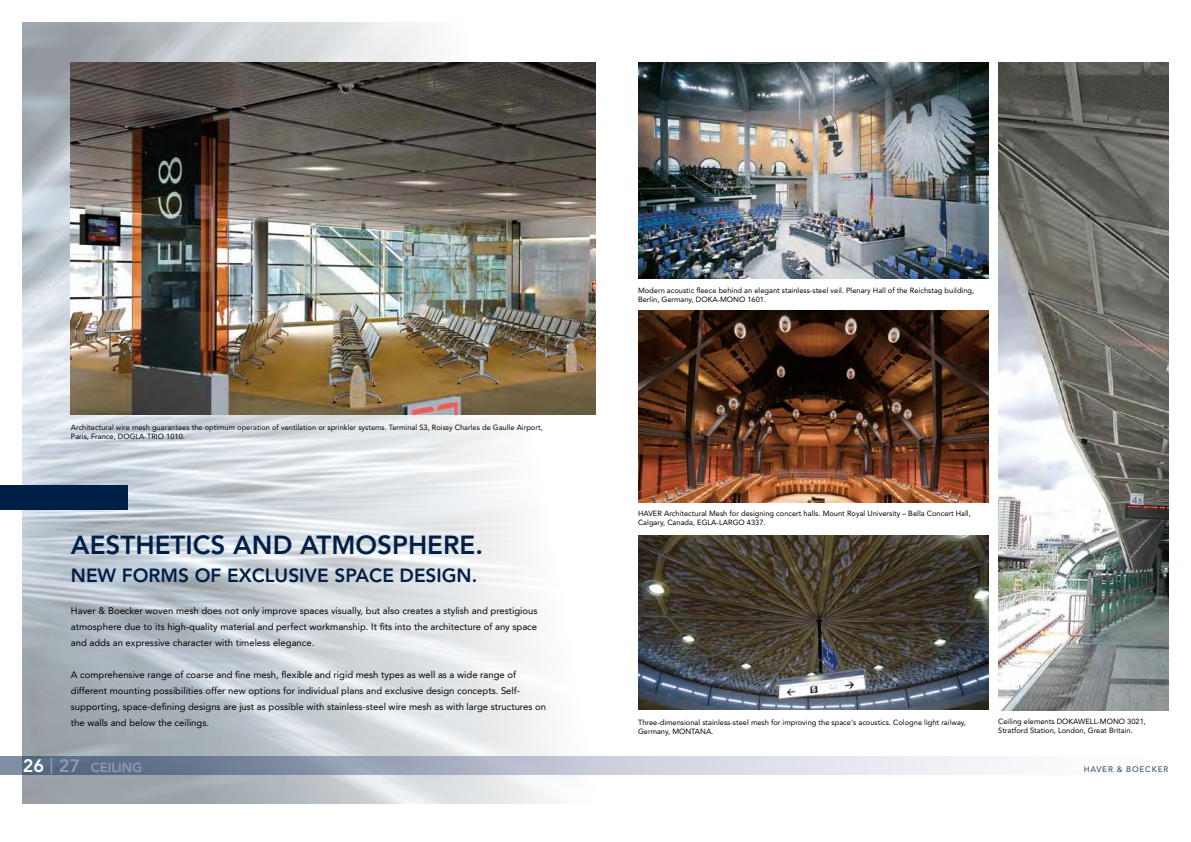
<style>
.page{position:relative;width:1191px;height:842px;background:#fff}
.page>*{position:absolute;margin:0;border:0;box-sizing:border-box;transform-origin:0 0}
.t1{font:800 26px "Avenir LT Std";color:#001f47}
.t2{font:800 19px "Avenir LT Std";color:#001f47}
.t3{font:800 13px "Avenir LT Std";color:#9199b7}
.t4{font:9.5px/16px "Avenir LT Std";color:#000;text-align:justify}
.t5{font:500 8px "Avenir LT Std";letter-spacing:.1em;color:#3a4e76}
.t6{font:7.5px/9px "Avenir LT Std";color:#000}
.s1{font-size:18px;color:#fff}
.s2{font-size:18px}
</style>
<div class="page">
<img style="left:23px;top:23px;width:572px;height:781px">
<svg style="left:0;top:757px;width:992px;height:17px;background:#abb3c3"></svg>
<svg style="left:51px;top:757px;width:1px;height:17px"></svg>
<img style="left:71px;top:62px;width:524px;height:352px">
<img style="left:638px;top:62px;width:350px;height:216px">
<img style="left:638px;top:535px;width:350px;height:175px">
<img style="left:638px;top:310px;width:350px;height:192px">
<div style="left:0;top:485px;width:128px;height:25px;background:#001f47"></div>
<img style="left:998px;top:62px;width:170px;height:648px">
<p class="t6" style="left:71px;top:423px;width:473px">Architectural wire mesh guarantees the optimum operation of ventilation or sprinkler systems. Terminal S3, Roissy Charles de Gaulle Airport,<br>Paris, France, DOGLA-TRIO 1010.</p>
<h1 class="t1" style="left:71px;top:530px;width:414px">AESTHETICS AND ATMOSPHERE.</h1>
<h2 class="t2" style="left:71px;top:565px;width:408px">NEW FORMS OF EXCLUSIVE SPACE DESIGN.</h2>
<p class="t4" style="left:71px;top:603px;width:468px">Haver &amp; Boecker woven mesh does not only improve spaces visually, but also creates a stylish and prestigious atmosphere due to its high-quality material and perfect workmanship. It fits into the architecture of any space and adds an expressive character with timeless elegance.</p>
<p class="t4" style="left:71px;top:667px;width:476px;text-align:left">A comprehensive range of coarse and fine mesh, flexible and rigid mesh types as well as a wide range of different mounting possibilities offer new options for individual plans and exclusive design concepts. Self&shy;supporting, space-defining designs are just as possible with stainless-steel wire mesh as with large structures on the walls and below the ceilings.</p>
<p class="t6" style="left:638px;top:285px;width:338px">Modern acoustic fleece behind an elegant stainless-steel veil. Plenary Hall of the Reichstag building,<br>Berlin, Germany, DOKA-MONO 1601.</p>
<p class="t6" style="left:638px;top:509px;width:334px">HAVER Architectural Mesh for designing concert halls. Mount Royal University – Bella Concert Hall,<br>Calgary, Canada, EGLA-LARGO 4337.</p>
<p class="t6" style="left:638px;top:718px;width:329px">Three-dimensional stainless-steel mesh for improving the space‘s acoustics. Cologne light railway,<br>Germany, MONTANA.</p>
<p class="t6" style="left:998px;top:717px;width:149px">Ceiling elements DOKAWELL-MONO 3021,<br>Stratford Station, London, Great Britain.</p>
<h3 class="t3" style="left:23px;top:760px;width:121px"><span class="s1">26</span> <span class="s2">27</span> CEILING</h3>
<p class="t5" style="left:1083px;top:764px;width:86px">HAVER &amp; BOECKER</p>
</div>
